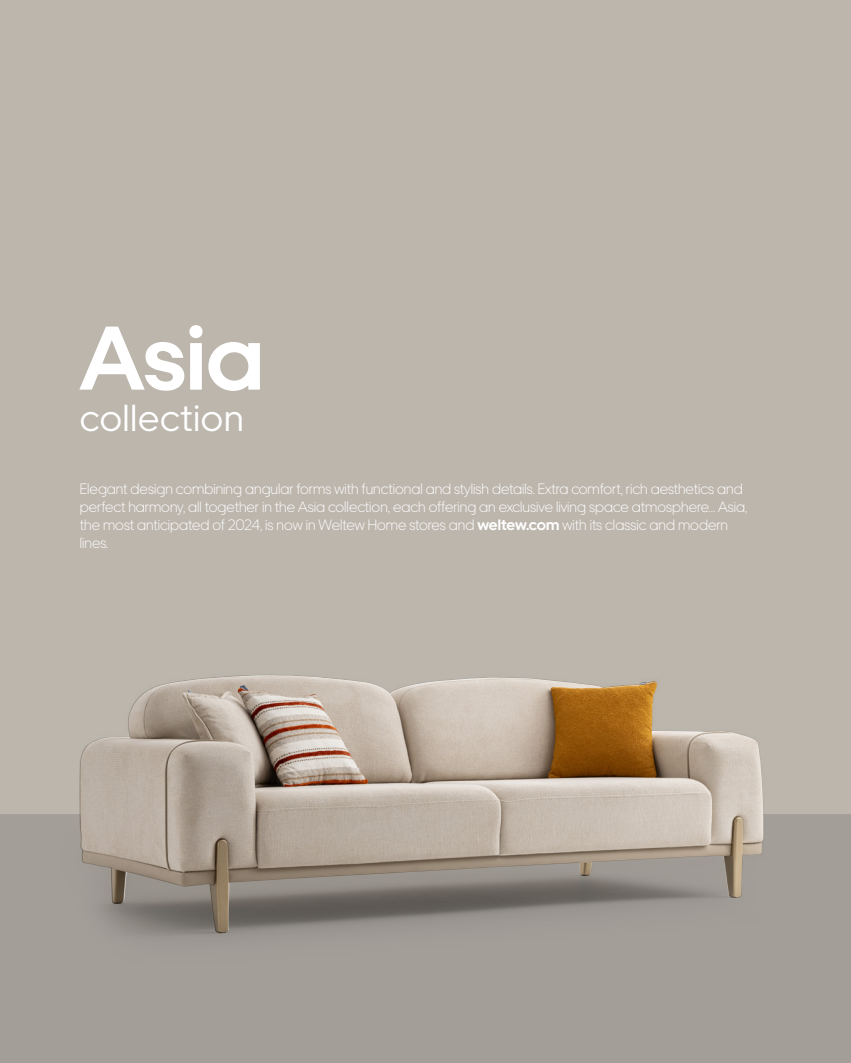
<style>
.page{position:relative;width:851px;height:1063px;background:#fff}
.page>*{position:absolute;margin:0;border:0;box-sizing:border-box;transform-origin:0 0}
.t1{font:700 90px "Uber Move";color:#fff}
.t2{font:37.5px "Uber Move";letter-spacing:.025em;color:#fff}
.t3{font:300 15px/18px "Uber Move";color:#fff}
.s1{font-weight:700}
</style>
<div class="page">
<div style="left:0;top:0;width:850px;height:1063px;background:#bcb6ad"></div>
<div style="left:0;top:815px;width:850px;height:248px;background:#a39e98"></div>
<img style="left:80px;top:675px;width:683px;height:258px">
<h1 class="t1" style="left:80px;top:302px;width:186px">Asia</h1>
<h2 class="t2" style="left:80px;top:395px;width:165px">collection</h2>
<p class="t3" style="left:80px;top:479px;width:669px">Elegant design combining angular forms with functional and stylish details. Extra comfort, rich aesthetics and perfect harmony, all together in the Asia collection, each offering an exclusive living space atmosphere... Asia, the most anticipated of 2024, is now in Weltew Home stores and <span class="s1">weltew.com</span> with its classic and modern lines.</p>
</div>
